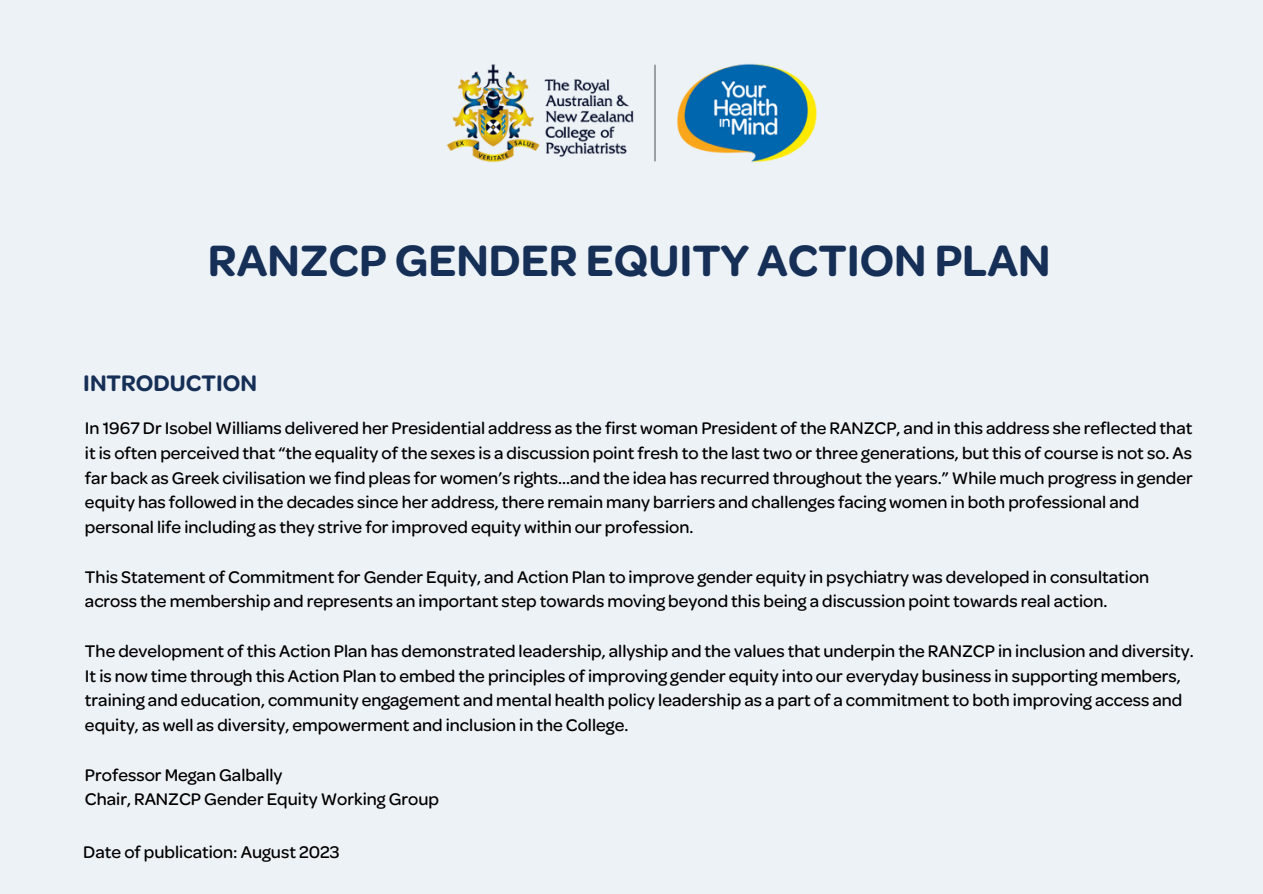
<style>
.page{position:relative;width:1263px;height:894px;background:#fff}
.page>*{position:absolute;margin:0;border:0;box-sizing:border-box;transform-origin:0 0}
.t1{font:600 46.8px "Omnes";color:#162f56}
.t2{font:600 24px "Omnes";color:#162f56}
.t3{font:500 18px/24.8px "Omnes";color:#000}
</style>
<div class="page">
<div style="left:0;top:0;width:1263px;height:893px;background:#edf2f7"></div>
<img style="left:446px;top:63px;width:371px;height:99px">
<p class="t1" style="left:208px;top:243px;width:844px">RANZCP GENDER EQUITY ACTION PLAN</p>
<p class="t2" style="left:83px;top:374px;width:175px">INTRODUCTION</p>
<p class="t3" style="left:85px;top:418px;width:1109px">In 1967 Dr Isobel Williams delivered her Presidential address as the first woman President of the RANZCP, and in this address she reflected that it is often perceived that “the equality of the sexes is a discussion point fresh to the last two or three generations, but this of course is not so. As far back as Greek civilisation we find pleas for women’s rights…and the idea has recurred throughout the years.” While much progress in gender equity has followed in the decades since her address, there remain many barriers and challenges facing women in both professional and personal life including as they strive for improved equity within our profession.</p>
<p class="t3" style="left:85px;top:566px;width:1066px">This Statement of Commitment for Gender Equity, and Action Plan to improve gender equity in psychiatry was developed in consultation across the membership and represents an important step towards moving beyond this being a discussion point towards real action.</p>
<p class="t3" style="left:85px;top:640px;width:1110px">The development of this Action Plan has demonstrated leadership, allyship and the values that underpin the RANZCP in inclusion and diversity.<br>It is now time through this Action Plan to embed the principles of improving gender equity into our everyday business in supporting members, training and education, community engagement and mental health policy leadership as a part of a commitment to both improving access and equity, as well as diversity, empowerment and inclusion in the College.</p>
<p class="t3" style="left:85px;top:764px;width:199px">Professor Megan Galbally</p>
<p class="t3" style="left:85px;top:789px;width:355px">Chair, RANZCP Gender Equity Working Group</p>
<p class="t3" style="left:83px;top:842px;width:258px">Date of publication: August 2023</p>
</div>
